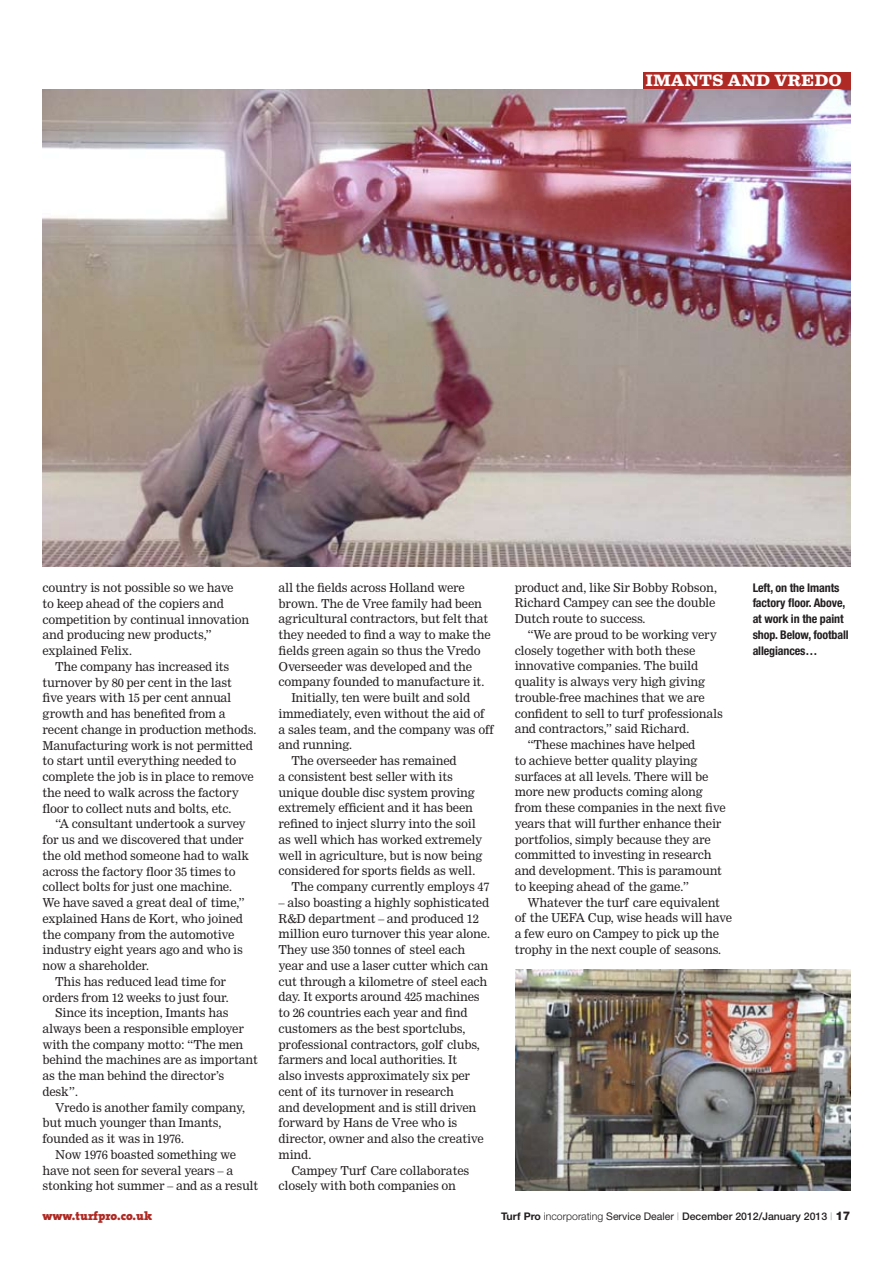
<style>
.page{position:relative;width:893px;height:1263px;background:#fff}
.page>*{position:absolute;margin:0;border:0;box-sizing:border-box;transform-origin:0 0}
.t1{font:700 15px "Belizio";color:#fff}
.t2{font:12px/15.8px "Clarion";letter-spacing:-.01em;color:#231f20}
.t3{font:700 condensed 12px/15.8px "Helvetica Neue";letter-spacing:-.01em;color:#231f20}
.t4{font:900 12px "The Serif";color:#af2a24}
.t5{font:500 10.5px "Helvetica Neue";color:#231f20}
.s1{font-weight:700}
.s2{font-weight:300}
.s3{font-weight:400}
.s4{font-weight:300;color:#939598}
.s5{font-weight:800;font-size:12px}
</style>
<div class="page">
<div style="left:643px;top:72px;width:207px;height:17px;background:#af2a24"></div>
<img style="left:43px;top:89px;width:807px;height:478px">
<img style="left:516px;top:969px;width:334px;height:222px">
<p class="t1" style="left:645px;top:71px;width:198px">IMANTS AND VREDO</p>
<p class="t2" style="left:43px;top:580px;width:193px">country is not possible so we have</p>
<p class="t2" style="left:43px;top:595px;width:183px">to keep ahead of the copiers and</p>
<p class="t2" style="left:43px;top:611px;width:208px">competition by continual innovation</p>
<p class="t2" style="left:43px;top:627px;width:171px">and producing new products,”</p>
<p class="t2" style="left:43px;top:643px;width:91px">explained Felix.</p>
<p class="t2" style="left:55px;top:658px;width:176px">The company has increased its</p>
<p class="t2" style="left:43px;top:674px;width:191px">turnover by 80 per cent in the last</p>
<p class="t2" style="left:43px;top:690px;width:190px">five years with 15 per cent annual</p>
<p class="t2" style="left:43px;top:706px;width:185px">growth and has benefited from a</p>
<p class="t2" style="left:43px;top:721px;width:215px">recent change in production methods.</p>
<p class="t2" style="left:43px;top:737px;width:212px">Manufacturing work is not permitted</p>
<p class="t2" style="left:43px;top:753px;width:195px">to start until everything needed to</p>
<p class="t2" style="left:43px;top:769px;width:213px">complete the job is in place to remove</p>
<p class="t2" style="left:43px;top:784px;width:198px">the need to walk across the factory</p>
<p class="t2" style="left:43px;top:800px;width:191px">floor to collect nuts and bolts, etc.</p>
<p class="t2" style="left:55px;top:816px;width:192px">“A consultant undertook a survey</p>
<p class="t2" style="left:43px;top:832px;width:203px">for us and we discovered that under</p>
<p class="t2" style="left:43px;top:847px;width:208px">the old method someone had to walk</p>
<p class="t2" style="left:43px;top:863px;width:195px">across the factory floor 35 times to</p>
<p class="t2" style="left:43px;top:879px;width:191px">collect bolts for just one machine.</p>
<p class="t2" style="left:43px;top:895px;width:204px">We have saved a great deal of time,”</p>
<p class="t2" style="left:43px;top:910px;width:202px">explained Hans de Kort, who joined</p>
<p class="t2" style="left:43px;top:926px;width:193px">the company from the automotive</p>
<p class="t2" style="left:43px;top:942px;width:202px">industry eight years ago and who is</p>
<p class="t2" style="left:43px;top:958px;width:108px">now a shareholder.</p>
<p class="t2" style="left:55px;top:973px;width:172px">This has reduced lead time for</p>
<p class="t2" style="left:43px;top:989px;width:188px">orders from 12 weeks to just four.</p>
<p class="t2" style="left:55px;top:1005px;width:175px">Since its inception, Imants has</p>
<p class="t2" style="left:43px;top:1021px;width:203px">always been a responsible employer</p>
<p class="t2" style="left:43px;top:1036px;width:202px">with the company motto: “The men</p>
<p class="t2" style="left:43px;top:1052px;width:217px">behind the machines are as important</p>
<p class="t2" style="left:43px;top:1068px;width:183px">as the man behind the director’s</p>
<p class="t2" style="left:43px;top:1083px;width:37px">desk”.</p>
<p class="t2" style="left:55px;top:1099px;width:191px">Vredo is another family company,</p>
<p class="t2" style="left:43px;top:1115px;width:180px">but much younger than Imants,</p>
<p class="t2" style="left:43px;top:1131px;width:143px">founded as it was in 1976.</p>
<p class="t2" style="left:55px;top:1146px;width:182px">Now 1976 boasted something we</p>
<p class="t2" style="left:43px;top:1162px;width:192px">have not seen for several years – a</p>
<p class="t2" style="left:43px;top:1178px;width:217px">stonking hot summer – and as a result</p>
<p class="t2" style="left:279px;top:579px;width:188px">all the fields across Holland were</p>
<p class="t2" style="left:279px;top:595px;width:205px">brown. The de Vree family had been</p>
<p class="t2" style="left:279px;top:611px;width:211px">agricultural contractors, but felt that</p>
<p class="t2" style="left:279px;top:627px;width:214px">they needed to find a way to make the</p>
<p class="t2" style="left:279px;top:642px;width:204px">fields green again so thus the Vredo</p>
<p class="t2" style="left:279px;top:658px;width:195px">Overseeder was developed and the</p>
<p class="t2" style="left:279px;top:674px;width:208px">company founded to manufacture it.</p>
<p class="t2" style="left:291px;top:690px;width:180px">Initially, ten were built and sold</p>
<p class="t2" style="left:279px;top:705px;width:207px">immediately, even without the aid of</p>
<p class="t2" style="left:279px;top:721px;width:216px">a sales team, and the company was off</p>
<p class="t2" style="left:279px;top:737px;width:75px">and running.</p>
<p class="t2" style="left:291px;top:753px;width:167px">The overseeder has remained</p>
<p class="t2" style="left:279px;top:768px;width:176px">a consistent best seller with its</p>
<p class="t2" style="left:279px;top:784px;width:198px">unique double disc system proving</p>
<p class="t2" style="left:279px;top:800px;width:196px">extremely efficient and it has been</p>
<p class="t2" style="left:279px;top:816px;width:199px">refined to inject slurry into the soil</p>
<p class="t2" style="left:279px;top:831px;width:205px">as well which has worked extremely</p>
<p class="t2" style="left:279px;top:847px;width:205px">well in agriculture, but is now being</p>
<p class="t2" style="left:279px;top:863px;width:198px">considered for sports fields as well.</p>
<p class="t2" style="left:291px;top:879px;width:200px">The company currently employs 47</p>
<p class="t2" style="left:279px;top:894px;width:212px">– also boasting a highly sophisticated</p>
<p class="t2" style="left:279px;top:910px;width:202px">R&amp;D department – and produced 12</p>
<p class="t2" style="left:279px;top:926px;width:213px">million euro turnover this year alone.</p>
<p class="t2" style="left:279px;top:942px;width:188px">They use 350 tonnes of steel each</p>
<p class="t2" style="left:279px;top:957px;width:211px">year and use a laser cutter which can</p>
<p class="t2" style="left:279px;top:973px;width:210px">cut through a kilometre of steel each</p>
<p class="t2" style="left:279px;top:989px;width:203px">day. It exports around 425 machines</p>
<p class="t2" style="left:279px;top:1005px;width:190px">to 26 countries each year and find</p>
<p class="t2" style="left:279px;top:1020px;width:188px">customers as the best sportclubs,</p>
<p class="t2" style="left:279px;top:1036px;width:203px">professional contractors, golf clubs,</p>
<p class="t2" style="left:279px;top:1052px;width:180px">farmers and local authorities. It</p>
<p class="t2" style="left:279px;top:1068px;width:193px">also invests approximately six per</p>
<p class="t2" style="left:279px;top:1083px;width:177px">cent of its turnover in research</p>
<p class="t2" style="left:279px;top:1099px;width:199px">and development and is still driven</p>
<p class="t2" style="left:279px;top:1115px;width:180px">forward by Hans de Vree who is</p>
<p class="t2" style="left:279px;top:1131px;width:206px">director, owner and also the creative</p>
<p class="t2" style="left:279px;top:1146px;width:35px">mind.</p>
<p class="t2" style="left:291px;top:1162px;width:179px">Campey Turf Care collaborates</p>
<p class="t2" style="left:279px;top:1178px;width:179px">closely with both companies on</p>
<p class="t2" style="left:515px;top:579px;width:204px">product and, like Sir Bobby Robson,<br>Richard Campey can see the double<br>Dutch route to success.</p>
<p class="t2" style="left:527px;top:627px;width:191px">“We are proud to be working very</p>
<p class="t2" style="left:515px;top:642px;width:182px">closely together with both these</p>
<p class="t2" style="left:515px;top:658px;width:185px">innovative companies. The build</p>
<p class="t2" style="left:515px;top:674px;width:192px">quality is always very high giving</p>
<p class="t2" style="left:515px;top:689px;width:191px">trouble-free machines that we are</p>
<p class="t2" style="left:515px;top:705px;width:210px">confident to sell to turf professionals</p>
<p class="t2" style="left:515px;top:721px;width:176px">and contractors,” said Richard.</p>
<p class="t2" style="left:527px;top:737px;width:169px">“These machines have helped</p>
<p class="t2" style="left:515px;top:752px;width:184px">to achieve better quality playing</p>
<p class="t2" style="left:515px;top:768px;width:195px">surfaces at all levels. There will be</p>
<p class="t2" style="left:515px;top:784px;width:189px">more new products coming along</p>
<p class="t2" style="left:515px;top:800px;width:213px">from these companies in the next five</p>
<p class="t2" style="left:515px;top:815px;width:208px">years that will further enhance their</p>
<p class="t2" style="left:515px;top:831px;width:197px">portfolios, simply because they are</p>
<p class="t2" style="left:515px;top:847px;width:198px">committed to investing in research</p>
<p class="t2" style="left:515px;top:863px;width:209px">and development. This is paramount</p>
<p class="t2" style="left:515px;top:878px;width:176px">to keeping ahead of the game.”</p>
<p class="t2" style="left:527px;top:894px;width:194px">Whatever the turf care equivalent</p>
<p class="t2" style="left:515px;top:910px;width:219px">of the UEFA Cup, wise heads will have</p>
<p class="t2" style="left:515px;top:926px;width:206px">a few euro on Campey to pick up the</p>
<p class="t2" style="left:515px;top:941px;width:208px">trophy in the next couple of seasons.</p>
<p class="t3" style="left:753px;top:579px;width:98px">Left, on the Imants factory floor. Above, at work in the paint shop. Below, football allegiances…</p>
<p class="t4" style="left:43px;top:1205px;width:111px">www.turfpro.co.uk</p>
<p class="t5" style="left:501px;top:1210px;width:351px"><span class="s1">Turf Pro</span> <span class="s2">incorporating</span> <span class="s3">Service Dealer</span> <span class="s4">|</span> December 2012/January 2013 <span class="s4">|</span> <span class="s5">17</span></p>
</div>
